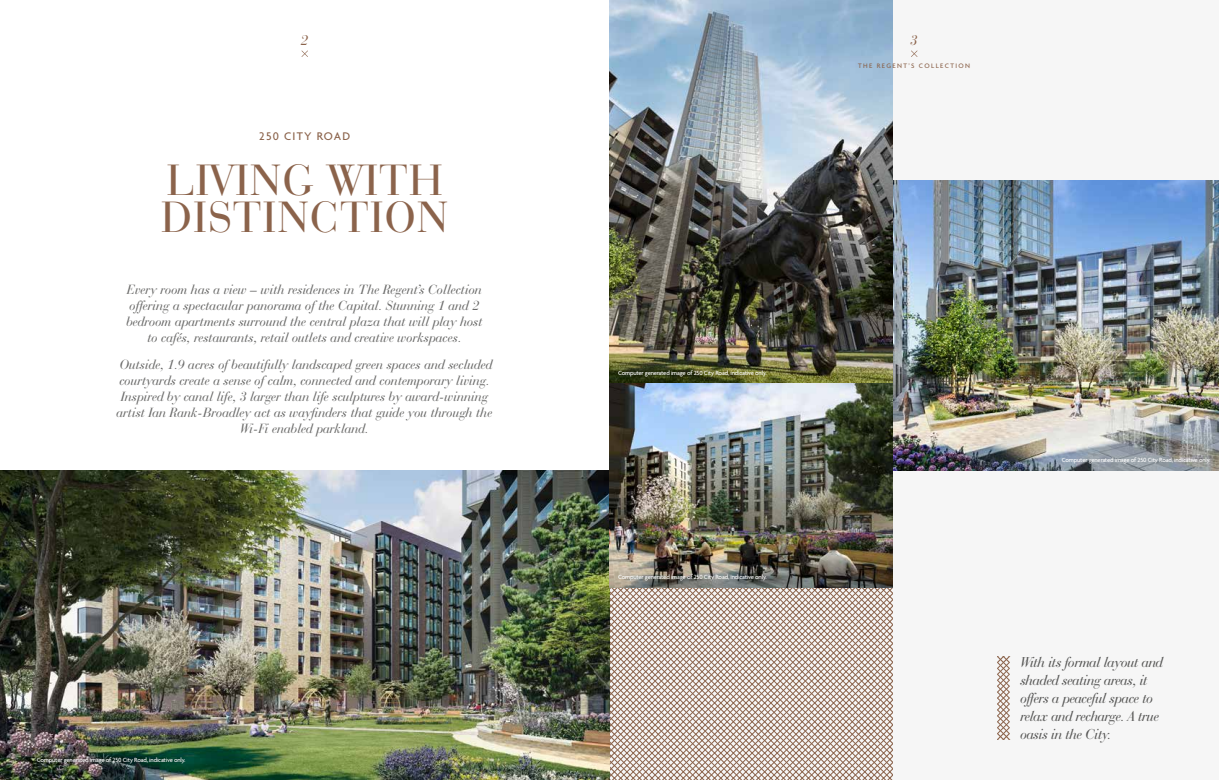
<style>
.page{position:relative;width:1219px;height:780px;background:#fff}
.page>*{position:absolute;margin:0;border:0;box-sizing:border-box;transform-origin:0 0}
.t1{font:45.9px/37.8px "Bauer Bodoni BT";letter-spacing:.05em;color:#8b634b}
.t2{font:italic 15px/18px "Bauer Bodoni BT";letter-spacing:-.01em;color:#575756}
.t3{font:italic 15px "Bauer Bodoni BT";color:#8b634b}
.t4{font:italic 14px/16px "Bauer Bodoni BT";letter-spacing:.01em;color:#6b6b6a;text-align:center}
.t5{font:500 12px "Agenda";letter-spacing:.1em;color:#8b634b}
.t6{font:500 7px "Agenda";letter-spacing:.2em;color:#8b634b}
.t7{font:500 6.5px "Agenda";letter-spacing:-.025em;color:#fff}
</style>
<div class="page">
<div style="left:609px;top:0;width:610px;height:780px;background:#f6f6f6"></div>
<img style="left:893px;top:180px;width:326px;height:291px">
<svg style="left:609px;top:587px;width:284px;height:193px"></svg>
<img style="left:0;top:471px;width:609px;height:309px">
<img style="left:609px;top:0;width:284px;height:383px">
<img style="left:609px;top:383px;width:284px;height:172px">
<svg style="left:997px;top:656px;width:13px;height:84px"></svg>
<div style="left:33px;top:754px;width:154px;height:11px;background:#000;opacity:.75"></div>
<img style="left:609px;top:555px;width:284px;height:32px">
<svg style="left:301px;top:50px;width:7px;height:7px"></svg>
<svg style="left:911px;top:50px;width:6px;height:7px"></svg>
<p class="t3" style="left:301px;top:31px;width:9px">2</p>
<p class="t3" style="left:911px;top:31px;width:9px">3</p>
<p class="t5" style="left:259px;top:129px;width:92px">250 CITY ROAD</p>
<h1 class="t1" style="left:162px;top:160px;width:288px">LIVING WITH<br>DISTINCTION</h1>
<p class="t4" style="left:127px;top:281px;width:358px">Every room has a view – with residences in The Regent’s Collection offering a spectacular panorama of the Capital. Stunning 1 and 2 bedroom apartments surround the central plaza that will play host to cafés, restaurants, retail outlets and creative workspaces.</p>
<p class="t4" style="left:117px;top:356px;width:377px">Outside, 1.9 acres of beautifully landscaped green spaces and secluded courtyards create a sense of calm, connected and contemporary living.<br>Inspired by canal life, 3 larger than life sculptures by award-winning artist Ian Rank-Broadley act as wayfinders that guide you through the Wi-Fi enabled parkland.</p>
<p class="t7" style="left:37px;top:756px;width:150px">Computer generated image of 250 City Road, indicative only.</p>
<p class="t6" style="left:858px;top:61px;width:113px">THE REGENT’S COLLECTION</p>
<p class="t7" style="left:618px;top:369px;width:150px">Computer generated image of 250 City Road, indicative only.</p>
<p class="t7" style="left:618px;top:573px;width:150px">Computer generated image of 250 City Road, indicative only.</p>
<p class="t7" style="left:1062px;top:456px;width:150px">Computer generated image of 250 City Road, indicative only.</p>
<p class="t2" style="left:1021px;top:652px;width:144px">With its formal layout and shaded seating areas, it offers a peaceful space to relax and recharge. A true oasis in the City.</p>
</div>
